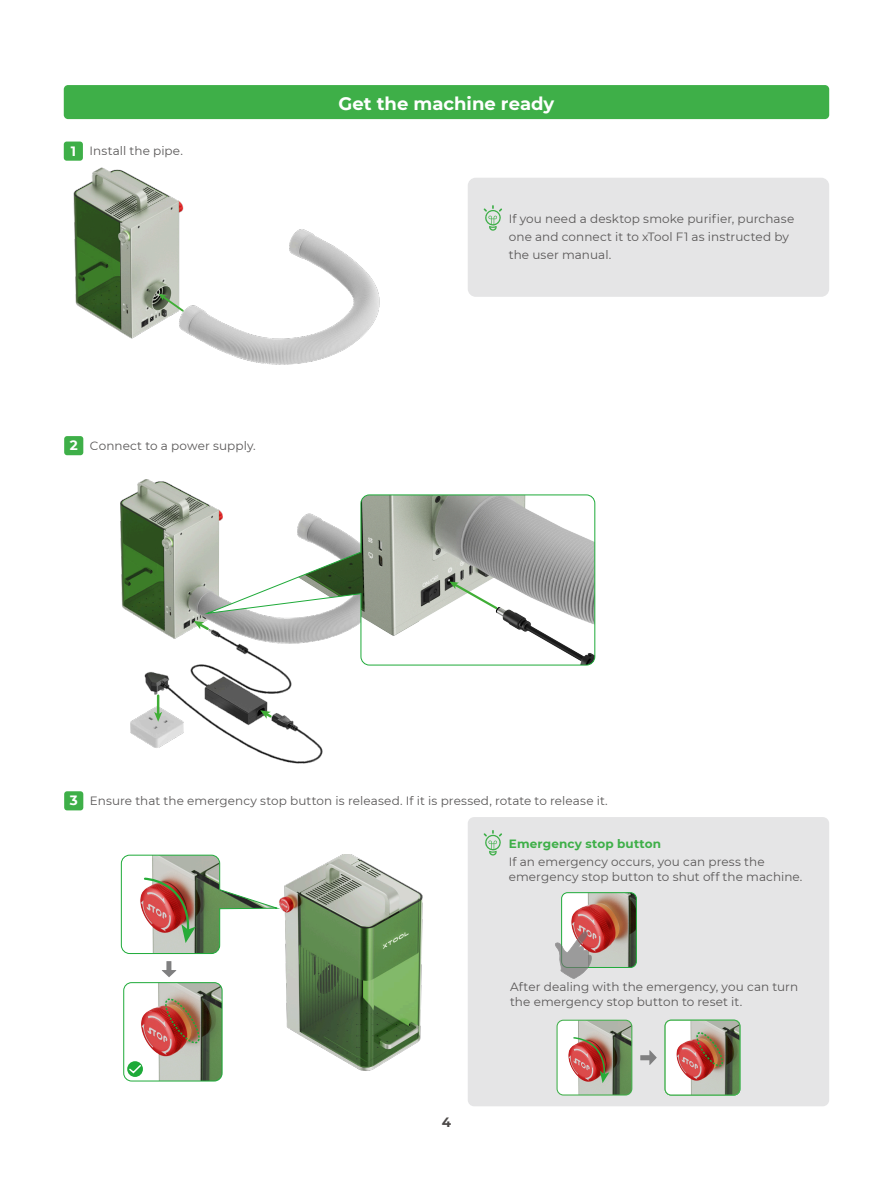
<style>
.page{position:relative;width:893px;height:1191px;background:#fff}
.page>*{position:absolute;margin:0;border:0;box-sizing:border-box;transform-origin:0 0}
.t1{font:700 18px "Montserrat";color:#fff}
.t2{font:700 13.5px "Montserrat";color:#4c4948}
.t3{font:12px/18px "Montserrat";letter-spacing:.01em;color:#595757}
.t4{font:700 12px "Montserrat";letter-spacing:.015em;color:#3eaf48}
.s1{font-weight:700;font-size:13.5px;color:#fff}
</style>
<div class="page">
<div style="left:64px;top:85px;width:765px;height:34px;background:#3eaf48;border-radius:4px"></div>
<div style="left:64px;top:142px;width:19px;height:19px;background:#3eaf48;border-radius:3px"></div>
<div style="left:64px;top:436px;width:19px;height:19px;background:#3eaf48;border-radius:3px"></div>
<div style="left:64px;top:791px;width:19px;height:19px;background:#3eaf48;border-radius:3px"></div>
<img style="left:73px;top:167px;width:307px;height:198px">
<svg style="left:159px;top:294px;width:26px;height:19px"></svg>
<div style="left:468px;top:178px;width:361px;height:119px;background:#e5e5e6;border-radius:8px"></div>
<svg style="left:484px;top:205px;width:18px;height:26px"></svg>
<img style="left:120px;top:479px;width:203px;height:285px">
<svg style="left:260px;top:710px;width:14px;height:9px"></svg>
<svg style="left:194px;top:621px;width:7px;height:11px"></svg>
<svg style="left:154px;top:695px;width:8px;height:26px"></svg>
<svg style="left:201px;top:494px;width:395px;height:172px"></svg>
<div style="left:468px;top:817px;width:361px;height:289px;background:#e5e5e6;border-radius:6px"></div>
<svg style="left:484px;top:830px;width:18px;height:25px"></svg>
<svg style="left:640px;top:1050px;width:17px;height:15px"></svg>
<img style="left:125px;top:982px;width:97px;height:99px">
<img style="left:282px;top:854px;width:141px;height:217px">
<div style="left:123px;top:982px;width:99px;height:99px;border:1px solid #1eaa39;border-radius:8px"></div>
<svg style="left:164px;top:995px;width:37px;height:52px;background:#af6b55"></svg>
<svg style="left:162px;top:961px;width:14px;height:16px"></svg>
<svg style="left:120px;top:854px;width:162px;height:100px"></svg>
<img style="left:563px;top:894px;width:72px;height:72px">
<div style="left:561px;top:892px;width:76px;height:76px;border:1px solid #1eaa39;border-radius:6px"></div>
<svg style="left:555px;top:931px;width:37px;height:48px"></svg>
<img style="left:665px;top:1021px;width:75px;height:74px">
<div style="left:665px;top:1019px;width:75px;height:76px;border:1px solid #3eaf48;border-radius:6px"></div>
<svg style="left:695px;top:1029px;width:29px;height:40px"></svg>
<img style="left:558px;top:1021px;width:74px;height:74px">
<div style="left:556px;top:1019px;width:76px;height:76px;border:1px solid #3eaf48;border-radius:6px"></div>
<svg style="left:572px;top:1036px;width:37px;height:47px;background:#bb6b60"></svg>
<svg style="left:127px;top:1061px;width:16px;height:16px"></svg>
<svg style="left:128px;top:1063px;width:14px;height:11px"></svg>
<p class="t3" style="left:71px;top:142px;width:114px"><span class="s1">1</span> Install the pipe.</p>
<p class="t3" style="left:70px;top:436px;width:188px"><span class="s1">2</span> Connect to a power supply.</p>
<h1 class="t1" style="left:339px;top:90px;width:217px">Get the machine ready</h1>
<p class="t3" style="left:509px;top:209px;width:287px">If you need a desktop smoke purifier, purchase one and connect it to xTool F1 as instructed by the user manual.</p>
<p class="t3" style="left:70px;top:791px;width:540px"><span class="s1">3</span> Ensure that the emergency stop button is released. If it is pressed, rotate to release it.</p>
<p class="t4" style="left:509px;top:835px;width:154px">Emergency stop button</p>
<p class="t3" style="left:509px;top:854px;width:295px;line-height:15px">If an emergency occurs, you can press the emergency stop button to shut off the machine.</p>
<p class="t2" style="left:442px;top:1112px;width:11px">4</p>
<p class="t3" style="left:510px;top:979px;width:290px;line-height:15px">After dealing with the emergency, you can turn the emergency stop button to reset it.</p>
</div>
